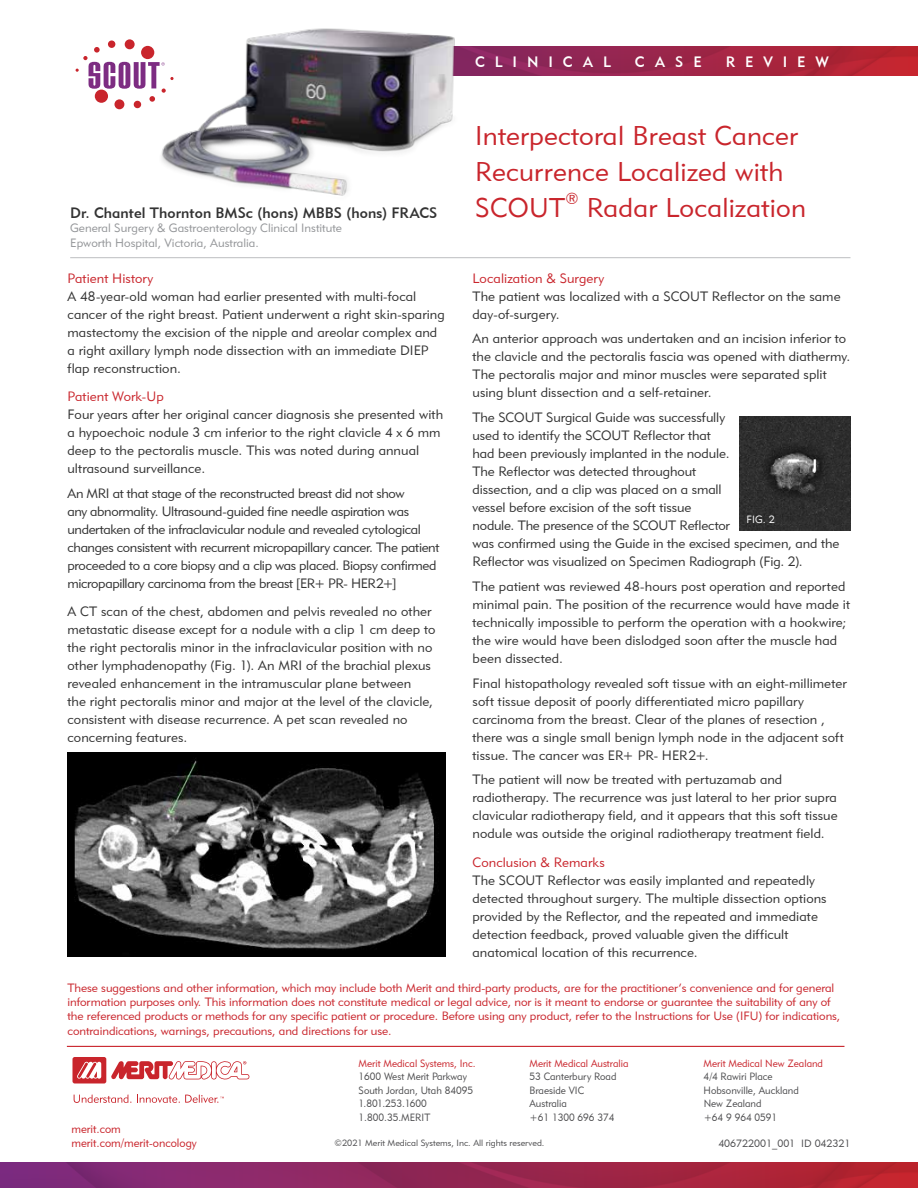
<style>
.page{position:relative;width:918px;height:1188px;background:#fff}
.page>*{position:absolute;margin:0;border:0;box-sizing:border-box;transform-origin:0 0}
.t1{font:27px/36px "Geometric 415 BT Lite A";letter-spacing:.01em;color:#c9252c}
.t2{font:15.75px "Geometric 415 BT Lite A";color:#c9252c}
.t3{font:15px "Geometric 415 BT Medium A";letter-spacing:.005em;color:#333}
.t4{font:15px "Geometric 415 BT Medium A";letter-spacing:.66em;color:#fff}
.t5{font:13.5px/18px "Geometric 415 BT Lite A";letter-spacing:.005em;color:#333}
.t6{font:13.5px/18px "Geometric 415 BT Lite A";letter-spacing:-.02em;color:#333}
.t7{font:13.5px "Geometric 415 BT Lite A";letter-spacing:.01em;color:#c9252c}
.t8{font:12px/14.4px "Geometric 415 BT Lite A";letter-spacing:-.005em;color:#c9252c}
.t9{font:12px/14.4px "Geometric 415 BT Lite A";color:#939598}
.t10{font:12px/13.5px "Geometric 415 BT Lite A";letter-spacing:-.005em;color:#c9252c;scale:.95 1}
.t11{font:10.5px/13.5px "Geometric 415 BT Lite A";color:#4d4d4f;scale:.95 1}
.t12{font:10.5px "Geometric 415 BT Lite A";color:#c9252c;scale:.95 1}
.t13{font:10.5px "Geometric 415 BT Lite A";color:#4d4d4f}
.t14{font:10.5px "Geometric 415 BT Lite A";color:#fff}
.t15{font:9px "Geometric 415 BT Lite A";color:#4d4d4f}
</style>
<div class="page">
<img style="left:497px;top:46px;width:421px;height:29px">
<hr style="left:70px;top:257px;width:781px;height:1px;background:#bcbec0">
<div style="left:114px;top:99px;width:10px;height:10px;background:#c9252c;border-radius:50%"></div>
<div style="left:125px;top:39px;width:10px;height:10px;background:#c9252c;border-radius:50%"></div>
<div style="left:108px;top:40px;width:7px;height:8px;background:#c9252c;border-radius:50%"></div>
<svg style="left:76px;top:47px;width:58px;height:55px"></svg>
<img style="left:134px;top:28px;width:363px;height:168px">
<img style="left:0;top:1162px;width:918px;height:26px">
<svg style="left:74px;top:1095px;width:57px;height:8px"></svg>
<svg style="left:137px;top:1095px;width:87px;height:8px"></svg>
<svg style="left:72px;top:1057px;width:177px;height:26px"></svg>
<hr style="left:67px;top:1046px;width:777px;height:1px;background:#c9252c">
<img style="left:739px;top:416px;width:111px;height:114px">
<img style="left:68px;top:753px;width:378px;height:204px">
<p class="t4" style="left:475px;top:52px;width:137px">CLINICAL</p>
<p class="t4" style="left:635px;top:52px;width:68px">CASE</p>
<p class="t4" style="left:726px;top:52px;width:105px">REVIEW</p>
<h1 class="t1" style="left:475px;top:117px;width:324px">Interpectoral Breast Cancer<br>Recurrence Localized with<br>SCOUT</h1>
<p class="t2" style="left:565px;top:189px;width:15px">®</p>
<p class="t3" style="left:70px;top:203px;width:369px">Dr. Chantel Thornton BMSc (hons) MBBS (hons) FRACS</p>
<h1 class="t1" style="left:587px;top:189px;width:221px">Radar Localization</h1>
<p class="t9" style="left:70px;top:221px;width:273px">General Surgery &amp; Gastroenterology Clinical Institute<br>Epworth Hospital, Victoria, Australia.</p>
<p class="t7" style="left:68px;top:270px;width:87px">Patient History</p>
<p class="t5" style="left:68px;top:287px;width:379px">A 48-year-old woman had earlier presented with multi-focal cancer of the right breast. Patient underwent a right skin-sparing mastectomy the excision of the nipple and areolar complex and a right axillary lymph node dissection with an immediate DIEP flap reconstruction.</p>
<p class="t7" style="left:68px;top:388px;width:98px">Patient Work-Up</p>
<p class="t5" style="left:68px;top:405px;width:377px">Four years after her original cancer diagnosis she presented with a hypoechoic nodule 3 cm inferior to the right clavicle 4 x 6 mm deep to the pectoralis muscle. This was noted during annual ultrasound surveillance.</p>
<p class="t6" style="left:68px;top:484px;width:373px">An MRI at that stage of the reconstructed breast did not show<br>any abnormality. Ultrasound-guided fine needle aspiration was undertaken of the infraclavicular nodule and revealed cytological changes consistent with recurrent micropapillary cancer. The patient proceeded to a core biopsy and a clip was placed. Biopsy confirmed micropapillary carcinoma from the breast [ER+ PR- HER2+]</p>
<p class="t5" style="left:68px;top:602px;width:369px">A CT scan of the chest, abdomen and pelvis revealed no other metastatic disease except for a nodule with a clip 1 cm deep to the right pectoralis minor in the infraclavicular position with no other lymphadenopathy (Fig. 1). An MRI of the brachial plexus revealed enhancement in the intramuscular plane between<br>the right pectoralis minor and major at the level of the clavicle, consistent with disease recurrence. A pet scan revealed no concerning features.</p>
<p class="t7" style="left:472px;top:270px;width:133px">Localization &amp; Surgery</p>
<p class="t5" style="left:472px;top:287px;width:370px">The patient was localized with a SCOUT Reflector on the same day-of-surgery.</p>
<p class="t5" style="left:472px;top:329px;width:379px">An anterior approach was undertaken and an incision inferior to the clavicle and the pectoralis fascia was opened with diathermy.<br>The pectoralis major and minor muscles were separated split using blunt dissection and a self-retainer.</p>
<p class="t5" style="left:472px;top:408px;width:368px">The SCOUT Surgical Guide was successfully<br>used to identify the SCOUT Reflector that<br>had been previously implanted in the nodule.<br>The Reflector was detected throughout<br>dissection, and a clip was placed on a small<br>vessel before excision of the soft tissue<br>nodule. The presence of the SCOUT Reflector<br>was confirmed using the Guide in the excised specimen, and the Reflector was visualized on Specimen Radiograph (Fig. 2).</p>
<p class="t5" style="left:472px;top:577px;width:379px">The patient was reviewed 48-hours post operation and reported minimal pain. The position of the recurrence would have made it technically impossible to perform the operation with a hookwire; the wire would have been dislodged soon after the muscle had been dissected.</p>
<p class="t5" style="left:472px;top:674px;width:376px">Final histopathology revealed soft tissue with an eight-millimeter soft tissue deposit of poorly differentiated micro papillary carcinoma from the breast. Clear of the planes of resection , there was a single small benign lymph node in the adjacent soft tissue. The cancer was ER+ PR- HER2+.</p>
<p class="t5" style="left:472px;top:770px;width:367px">The patient will now be treated with pertuzamab and radiotherapy. The recurrence was just lateral to her prior supra clavicular radiotherapy field, and it appears that this soft tissue nodule was outside the original radiotherapy treatment field.</p>
<p class="t7" style="left:472px;top:854px;width:134px">Conclusion &amp; Remarks</p>
<p class="t5" style="left:472px;top:871px;width:356px">The SCOUT Reflector was easily implanted and repeatedly detected throughout surgery. The multiple dissection options provided by the Reflector, and the repeated and immediate detection feedback, proved valuable given the difficult anatomical location of this recurrence.</p>
<p class="t14" style="left:747px;top:513px;width:30px">FIG. 2</p>
<p class="t8" style="left:68px;top:980px;width:774px">These suggestions and other information, which may include both Merit and third-party products, are for the practitioner’s convenience and for general information purposes only. This information does not constitute medical or legal advice, nor is it meant to endorse or guarantee the suitability of any of the referenced products or methods for any specific patient or procedure. Before using any product, refer to the Instructions for Use (IFU) for indications, contraindications, warnings, precautions, and directions for use.</p>
<p class="t10" style="left:72px;top:1122px;width:133px">merit.com merit.com/merit-oncology</p>
<p class="t12" style="left:359px;top:1057px;width:125px">Merit Medical Systems, Inc.</p>
<p class="t11" style="left:359px;top:1070px;width:122px">1600 West Merit Parkway<br>South Jordan, Utah 84095<br>1.801.253.1600<br>1.800.35.MERIT</p>
<p class="t12" style="left:530px;top:1057px;width:106px">Merit Medical Australia</p>
<p class="t11" style="left:530px;top:1070px;width:93px">53 Canterbury Road<br>Braeside VIC<br>Australia<br>+61 1300 696 374</p>
<p class="t12" style="left:704px;top:1057px;width:127px">Merit Medical New Zealand</p>
<p class="t11" style="left:704px;top:1070px;width:102px">4/4 Rawiri Place<br>Hobsonville, Auckland<br>New Zealand<br>+64 9 964 0591</p>
<p class="t15" style="left:335px;top:1137px;width:211px">©2021 Merit Medical Systems, Inc. All rights reserved.</p>
<p class="t13" style="left:718px;top:1137px;width:134px">406722001_001 ID 042321</p>
</div>
